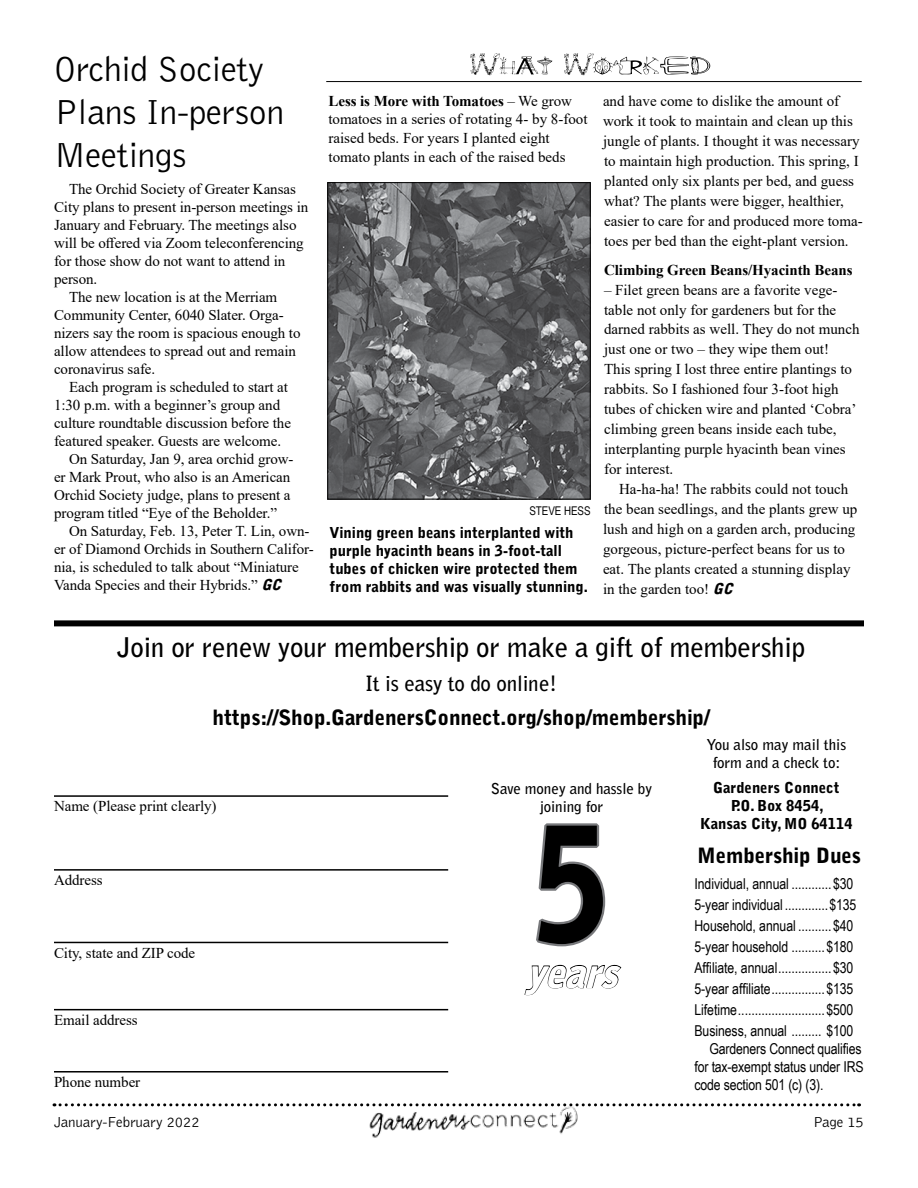
<style>
.page{position:relative;width:918px;height:1188px;background:#fff}
.page>*{position:absolute;margin:0;border:0;box-sizing:border-box;transform-origin:0 0}
.t1{font:900 156.75px "Bell Gothic Std";color:#000;scale:.84 1}
.t2{font:italic 900 40.5px "Bell Gothic Std";color:#fff}
.t3{font:300 36px/43.2px "Bell Gothic Std";letter-spacing:-.01em;color:#000}
.t4{font:700 27px "Bell Gothic Std";letter-spacing:-.01em;color:#000}
.t5{font:900 21px "Bell Gothic Std";letter-spacing:-.01em;color:#000}
.t6{font:700 21px "Bell Gothic Std";letter-spacing:-.01em;color:#000}
.t7{font:15px/20px "Times New Roman";color:#000}
.t8{font:15px/21px "Arial Narrow";letter-spacing:-.005em;color:#000}
.t9{font:900 15px/18px "Bell Gothic Std";letter-spacing:-.005em;color:#000;text-align:center}
.t10{font:700 15px/18px "Bell Gothic Std";letter-spacing:-.005em;color:#000;text-align:center}
.t11{font:700 15px "Times New Roman";letter-spacing:-.005em;color:#000}
.t12{font:300 15px "Bell Gothic Std";letter-spacing:-.01em;color:#000}
.t13{font:12px "Arial Narrow";letter-spacing:-.005em;color:#000}
.s1{font-family:"Bell Gothic Std";font-weight:900;font-style:italic}
.s2{font-weight:700}
</style>
<div class="page">
<img style="left:305px;top:1106px;width:315px;height:32px">
<svg style="left:54px;top:1103px;width:806px;height:3px"></svg>
<hr style="left:54px;top:795px;width:394px;height:2px;background:#000">
<hr style="left:54px;top:869px;width:394px;height:2px;background:#000">
<hr style="left:54px;top:942px;width:394px;height:1px;background:#000">
<hr style="left:54px;top:1009px;width:394px;height:1px;background:#000">
<hr style="left:54px;top:1071px;width:394px;height:2px;background:#000">
<svg style="left:536px;top:823px;width:70px;height:124px"></svg>
<svg style="left:524px;top:964px;width:98px;height:32px"></svg>
<div style="left:54px;top:620px;width:810px;height:6px;background:#000"></div>
<img style="left:329px;top:184px;width:260px;height:314px">
<div style="left:327px;top:182px;width:264px;height:318px;border:1px solid #000"></div>
<hr style="left:326px;top:81px;width:536px;height:1px;background:#000">
<svg style="left:470px;top:53px;width:240px;height:22px"></svg>
<h3 class="t3" style="left:54px;top:48px;width:232px">Orchid Society<br>Plans In-person<br>Meetings</h3>
<p class="t7" style="left:69px;top:179px;width:228px">The Orchid Society of Greater Kansas</p>
<p class="t7" style="left:54px;top:197px;width:256px">City plans to present in-person meetings in</p>
<p class="t7" style="left:54px;top:215px;width:244px">January and February. The meetings also</p>
<p class="t7" style="left:54px;top:233px;width:251px">will be offered via Zoom teleconferencing</p>
<p class="t7" style="left:54px;top:251px;width:233px">for those show do not want to attend in</p>
<p class="t7" style="left:54px;top:269px;width:45px">person.</p>
<p class="t7" style="left:69px;top:287px;width:210px">The new location is at the Merriam</p>
<p class="t7" style="left:54px;top:305px;width:231px">Community Center, 6040 Slater. Orga-</p>
<p class="t7" style="left:54px;top:323px;width:248px">nizers say the room is spacious enough to</p>
<p class="t7" style="left:54px;top:341px;width:244px">allow attendees to spread out and remain</p>
<p class="t7" style="left:54px;top:359px;width:103px">coronavirus safe.</p>
<p class="t7" style="left:69px;top:377px;width:220px">Each program is scheduled to start at</p>
<p class="t7" style="left:54px;top:395px;width:228px">1:30 p.m. with a beginner’s group and</p>
<p class="t7" style="left:54px;top:413px;width:239px">culture roundtable discussion before the</p>
<p class="t7" style="left:54px;top:431px;width:229px">featured speaker. Guests are welcome.</p>
<p class="t7" style="left:69px;top:449px;width:226px">On Saturday, Jan 9, area orchid grow-</p>
<p class="t7" style="left:54px;top:467px;width:238px">er Mark Prout, who also is an American</p>
<p class="t7" style="left:54px;top:485px;width:238px">Orchid Society judge, plans to present a</p>
<p class="t7" style="left:54px;top:503px;width:225px">program titled “Eye of the Beholder.”</p>
<p class="t7" style="left:69px;top:521px;width:242px">On Saturday, Feb. 13, Peter T. Lin, own-</p>
<p class="t7" style="left:54px;top:539px;width:261px">er of Diamond Orchids in Southern Califor-</p>
<p class="t7" style="left:54px;top:557px;width:246px">nia, is scheduled to talk about “Miniature</p>
<p class="t7" style="left:54px;top:575px;width:234px">Vanda Species and their Hybrids.” <span class="s1">GC</span></p>
<p class="t7" style="left:328px;top:91px;width:261px;line-height:18.6px"><span class="s2">Less is More with Tomatoes</span> – We grow tomatoes in a series of rotating 4- by 8-foot raised beds. For years I planted eight tomato plants in each of the raised beds</p>
<p class="t7" style="left:603px;top:90px;width:261px">and have come to dislike the amount of work it took to maintain and clean up this jungle of plants. I thought it was necessary to maintain high production. This spring, I planted only six plants per bed, and guess what? The plants were bigger, healthier, easier to care for and produced more toma&shy;toes per bed than the eight-plant version.</p>
<p class="t11" style="left:604px;top:259px;width:250px">Climbing Green Beans/Hyacinth Beans</p>
<p class="t7" style="left:604px;top:279px;width:257px">– Filet green beans are a favorite vege&shy;table not only for gardeners but for the darned rabbits as well. They do not munch just one or two – they wipe them out!<br>This spring I lost three entire plantings to rabbits. So I fashioned four 3-foot high tubes of chicken wire and planted ‘Cobra’ climbing green beans inside each tube, interplanting purple hyacinth bean vines for interest.</p>
<p class="t7" style="left:603px;top:479px;width:256px;text-indent:16px">Ha-ha-ha! The rabbits could not touch the bean seedlings, and the plants grew up lush and high on a garden arch, producing gorgeous, picture-perfect beans for us to eat. The plants created a stunning display in the garden too! <span class="s1">GC</span></p>
<p class="t13" style="left:529px;top:502px;width:63px">Steve Hess</p>
<p class="t9" style="left:330px;top:524px;width:260px;text-align:left">Vining green beans interplanted with purple hyacinth beans in 3-foot-tall tubes of chicken wire protected them from rabbits and was visually stunning.</p>
<h3 class="t4" style="left:117px;top:631px;width:689px">Join or renew your membership or make a gift of membership</h3>
<h3 class="t6" style="left:365px;top:671px;width:194px">It is easy to do online!</h3>
<h3 class="t5" style="left:213px;top:706px;width:499px">https://Shop.GardenersConnect.org/shop/membership/</h3>
<p class="t10" style="left:707px;top:736px;width:141px">You also may mail this form and a check to:</p>
<p class="t9" style="left:700px;top:779px;width:154px">Gardeners Connect<br>P.O . Box 8454,<br>Kansas City, MO 64114</p>
<p class="t10" style="left:491px;top:780px;width:163px">Save money and hassle by joining for</p>
<p class="t7" style="left:54px;top:796px;width:164px">Name (Please print clearly)</p>
<h1 class="t1" style="left:535px;top:793px;width:89px">5</h1>
<h2 class="t2" style="left:525px;top:949px;width:106px">years</h2>
<h3 class="t5" style="left:697px;top:843px;width:165px">Membership Dues</h3>
<p class="t8" style="left:694px;top:872px;width:164px">Individual, annual ............$30<br>5-year individual .............$135<br>Household, annual ..........$40<br>5-year household ..........$180<br>Affiliate, annual................$30<br>5-year affiliate................$135<br>Lifetime..........................$500<br>Business, annual ......... $100</p>
<p class="t8" style="left:694px;top:1039px;width:169px;line-height:18px;text-indent:15px">Gardeners Connect qualifies for tax-exempt status under IRS code section 501 (c) (3).</p>
<p class="t7" style="left:54px;top:870px;width:50px">Address</p>
<p class="t7" style="left:54px;top:942px;width:143px">City, state and ZIP code</p>
<p class="t7" style="left:54px;top:1010px;width:85px">Email address</p>
<p class="t7" style="left:54px;top:1072px;width:88px">Phone number</p>
<p class="t12" style="left:54px;top:1114px;width:147px">January-February 2022</p>
<p class="t12" style="left:813px;top:1114px;width:52px">Page 15</p>
</div>
